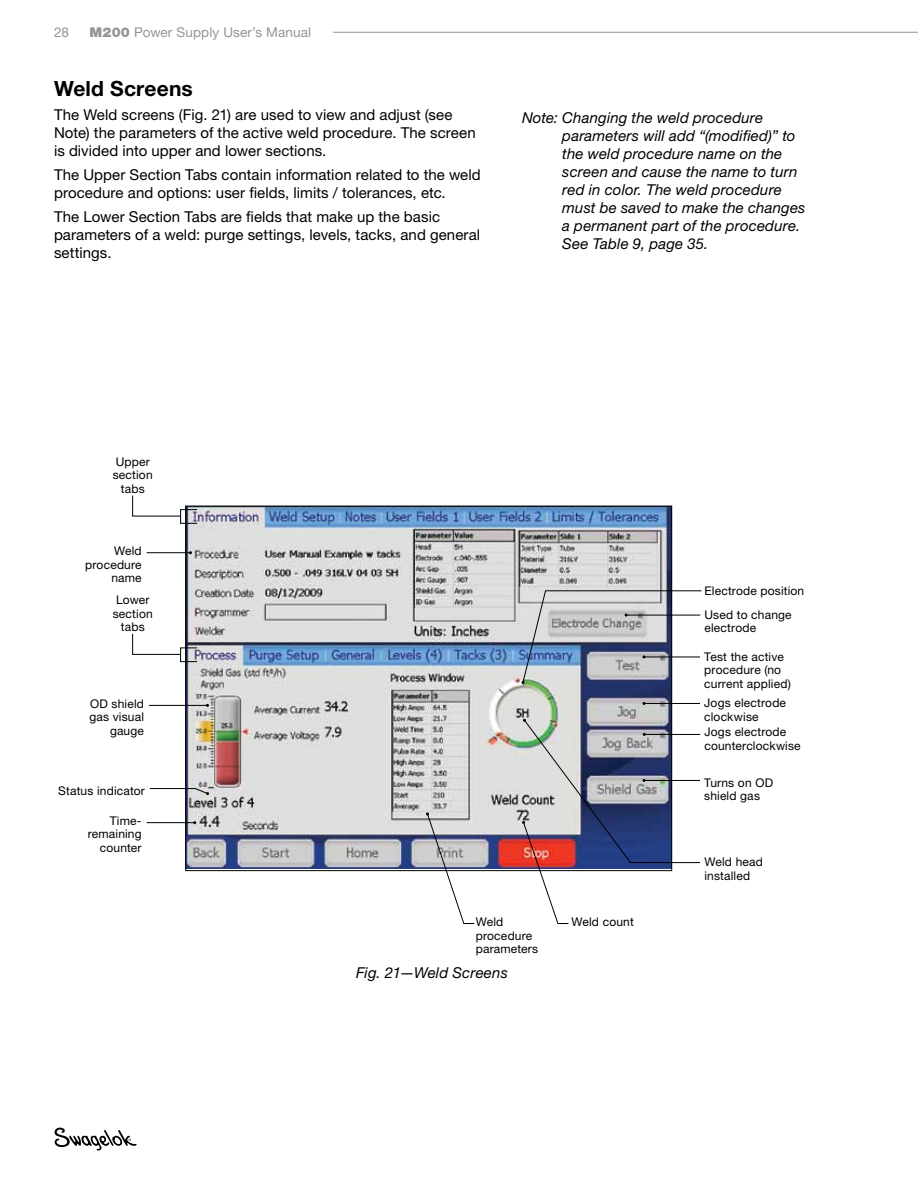
<style>
.page{position:relative;width:918px;height:1188px;background:#fff}
.page>*{position:absolute;margin:0;border:0;box-sizing:border-box;transform-origin:0 0}
.t1{font:700 21px "Helvetica Neue LT Std";letter-spacing:.005em;color:#000}
.t2{font:15px/18px "Helvetica Neue LT Std";letter-spacing:.005em;color:#000}
.t3{font:italic 15px/18px "Helvetica Neue LT Std";letter-spacing:.01em;color:#000}
.t4{font:13.5px "Helvetica Neue LT Std";letter-spacing:.01em;color:#939598}
.t5{font:12px/13.5px "Helvetica Neue LT Std";letter-spacing:.015em;color:#000}
.s1{font-weight:900}
</style>
<div class="page">
<svg style="left:55px;top:1128px;width:82px;height:22px"></svg>
<hr style="left:333px;top:32px;width:585px;height:1px;background:#939598">
<img style="left:187px;top:508px;width:483px;height:361px">
<hr style="left:149px;top:705px;width:58px;height:1px;background:#000">
<svg style="left:149px;top:788px;width:60px;height:7px"></svg>
<hr style="left:644px;top:703px;width:56px;height:1px;background:#000">
<svg style="left:426px;top:812px;width:49px;height:112px"></svg>
<svg style="left:522px;top:719px;width:179px;height:205px"></svg>
<svg style="left:132px;top:495px;width:48px;height:22px"></svg>
<div style="left:180px;top:509px;width:17px;height:15px;border:1px solid #000"></div>
<svg style="left:132px;top:633px;width:49px;height:22px"></svg>
<div style="left:180px;top:648px;width:17px;height:14px;border:1px solid #000"></div>
<hr style="left:147px;top:822px;width:48px;height:1px;background:#000">
<hr style="left:147px;top:552px;width:43px;height:1px;background:#000">
<svg style="left:522px;top:590px;width:180px;height:94px;background:#b4b9c2"></svg>
<p class="t4" style="left:54px;top:24px;width:16px">28</p>
<p class="t4" style="left:90px;top:24px;width:223px"><span class="s1">M200</span> Power Supply User’s Manual</p>
<h1 class="t1" style="left:54px;top:76px;width:140px">Weld Screens</h1>
<p class="t2" style="left:54px;top:105px;width:423px">The Weld screens (Fig. 21) are used to view and adjust (see<br>Note) the parameters of the active weld procedure. The screen is divided into upper and lower sections.</p>
<p class="t2" style="left:54px;top:165px;width:428px">The Upper Section Tabs contain information related to the weld procedure and options: user fields, limits / tolerances, etc.</p>
<p class="t2" style="left:54px;top:207px;width:428px">The Lower Section Tabs are fields that make up the basic parameters of a weld: purge settings, levels, tacks, and general settings.</p>
<p class="t3" style="left:562px;top:109px;width:245px;text-indent:-40px">Note: Changing the weld procedure parameters will add “(modified)” to the weld procedure name on the screen and cause the name to turn red in color. The weld procedure must be saved to make the changes a permanent part of the procedure.<br>See Table 9, page 35.</p>
<p class="t5" style="left:113px;top:455px;width:41px;text-align:center">Upper section tabs</p>
<p class="t5" style="left:85px;top:544px;width:58px;text-align:right">Weld procedure name</p>
<p class="t5" style="left:113px;top:593px;width:41px;text-align:center">Lower section tabs</p>
<p class="t5" style="left:89px;top:697px;width:56px;text-align:right">OD shield gas visual gauge</p>
<p class="t5" style="left:58px;top:784px;width:88px">Status indicator</p>
<p class="t5" style="left:88px;top:814px;width:55px;text-align:right">Time&shy;remaining counter</p>
<p class="t5" style="left:704px;top:583px;width:101px">Electrode position</p>
<p class="t5" style="left:704px;top:607px;width:89px">Used to change electrode</p>
<p class="t5" style="left:704px;top:649px;width:88px">Test the active procedure (no current applied)</p>
<p class="t5" style="left:704px;top:696px;width:83px">Jogs electrode clockwise</p>
<p class="t5" style="left:704px;top:725px;width:98px">Jogs electrode counterclockwise</p>
<p class="t5" style="left:704px;top:775px;width:70px">Turns on OD shield gas</p>
<p class="t5" style="left:704px;top:855px;width:60px">Weld head installed</p>
<p class="t5" style="left:476px;top:915px;width:64px">Weld procedure parameters</p>
<p class="t3" style="left:356px;top:963px;width:153px">Fig. 21—Weld Screens</p>
<p class="t5" style="left:572px;top:915px;width:64px">Weld count</p>
</div>
